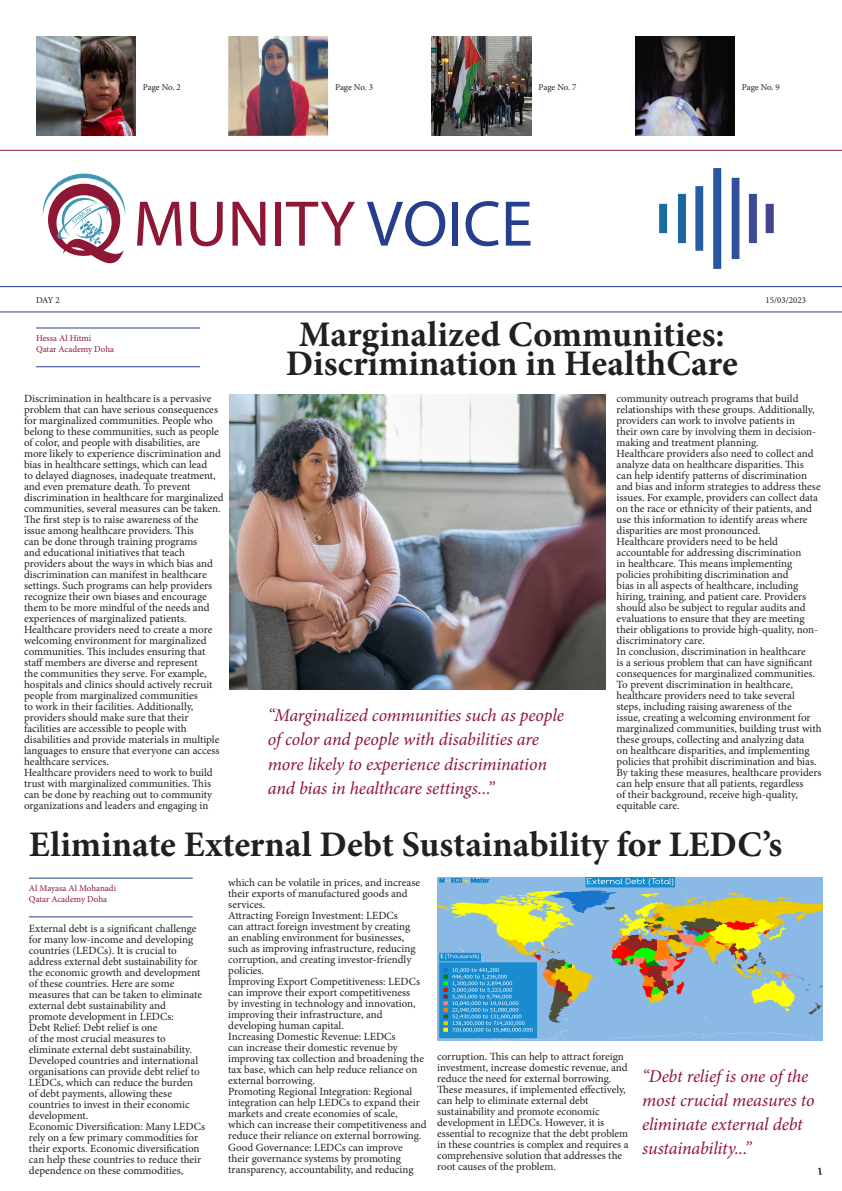
<style>
.page{position:relative;width:842px;height:1191px;background:#fff}
.page>*{position:absolute;margin:0;border:0;box-sizing:border-box;transform-origin:0 0}
.t1{font:65px "Myriad Pro";color:#8e1736}
.t2{font:700 36px/29px "Minion Pro";color:#231f20;text-align:center}
.t3{font:italic 18px/24px "Minion Pro";letter-spacing:-.01em;color:#8e1736}
.t4{font:11px/11px "Minion Pro";color:#231f20}
.t5{font:9px "Minion Pro";color:#8e1736}
.t6{font:9px "Minion Pro";letter-spacing:-.01em;color:#231f20}
.s1{color:#253f8e}
</style>
<div class="page">
<hr style="left:0;top:150px;width:842px;height:1px;background:#8e1736">
<hr style="left:0;top:286px;width:842px;height:1px;background:#253f8e">
<svg style="left:43px;top:174px;width:82px;height:90px"></svg>
<img style="left:36px;top:36px;width:100px;height:100px">
<img style="left:228px;top:36px;width:100px;height:100px">
<img style="left:432px;top:36px;width:99px;height:100px">
<img style="left:635px;top:36px;width:100px;height:100px">
<img style="left:660px;top:168px;width:114px;height:101px">
<hr style="left:0;top:311px;width:842px;height:1px;background:#253f8e">
<hr style="left:36px;top:328px;width:164px;height:1px;background:#253f8e">
<hr style="left:36px;top:366px;width:164px;height:1px;background:#253f8e">
<img style="left:230px;top:394px;width:375px;height:295px">
<img style="left:437px;top:878px;width:385px;height:162px">
<hr style="left:29px;top:878px;width:164px;height:1px;background:#253f8e">
<hr style="left:29px;top:916px;width:164px;height:1px;background:#253f8e">
<p class="t6" style="left:143px;top:81px;width:39px">Page No. 2</p>
<p class="t6" style="left:335px;top:81px;width:39px">Page No. 3</p>
<p class="t6" style="left:539px;top:81px;width:39px">Page No. 7</p>
<p class="t6" style="left:742px;top:81px;width:39px">Page No. 9</p>
<p class="t1" style="left:133px;top:184px;width:401px">MUNITY <span class="s1">VOICE</span></p>
<p class="t6" style="left:36px;top:294px;width:25px">DAY 2</p>
<p class="t6" style="left:765px;top:294px;width:42px">15/03/2023</p>
<p class="t5" style="left:36px;top:332px;width:57px">Hessa Al Hitmi</p>
<p class="t5" style="left:36px;top:343px;width:80px">Qatar Academy Doha</p>
<p class="t4" style="left:24px;top:393px;width:201px">Discrimination in healthcare is a pervasive problem that can have serious consequences for marginalized communities. People who belong to these communities, such as people of color, and people with disabilities, are more likely to experience discrimination and bias in healthcare settings, which can lead<br>to delayed diagnoses, inadequate treatment, and even premature death. To prevent discrimination in healthcare for marginalized communities, several measures can be taken.</p>
<p class="t4" style="left:24px;top:514px;width:190px">The first step is to raise awareness of the issue among healthcare providers. This<br>can be done through training programs and educational initiatives that teach providers about the ways in which bias and discrimination can manifest in healthcare settings. Such programs can help providers recognize their own biases and encourage them to be more mindful of the needs and experiences of marginalized patients.</p>
<p class="t4" style="left:24px;top:624px;width:197px">Healthcare providers need to create a more welcoming environment for marginalized communities. This includes ensuring that staff members are diverse and represent<br>the communities they serve. For example, hospitals and clinics should actively recruit people from marginalized communities<br>to work in their facilities. Additionally, providers should make sure that their facilities are accessible to people with disabilities and provide materials in multiple languages to ensure that everyone can access healthcare services.</p>
<p class="t4" style="left:24px;top:767px;width:190px">Healthcare providers need to work to build trust with marginalized communities. This can be done by reaching out to community organizations and leaders and engaging in</p>
<p class="t2" style="left:286px;top:319px;width:454px">Marginalized Communities:<br>Discrimination in HealthCare</p>
<p class="t4" style="left:617px;top:393px;width:201px">community outreach programs that build relationships with these groups. Additionally, providers can work to involve patients in their own care by involving them in decision&shy;making and treatment planning.</p>
<p class="t4" style="left:617px;top:448px;width:206px">Healthcare providers also need to collect and analyze data on healthcare disparities. This can help identify patterns of discrimination and bias and inform strategies to address these issues. For example, providers can collect data on the race or ethnicity of their patients, and use this information to identify areas where disparities are most pronounced.</p>
<p class="t4" style="left:617px;top:536px;width:203px">Healthcare providers need to be held accountable for addressing discrimination<br>in healthcare. This means implementing policies prohibiting discrimination and<br>bias in all aspects of healthcare, including hiring, training, and patient care. Providers should also be subject to regular audits and evaluations to ensure that they are meeting their obligations to provide high-quality, non&shy;discriminatory care.</p>
<p class="t4" style="left:617px;top:646px;width:207px">In conclusion, discrimination in healthcare<br>is a serious problem that can have significant consequences for marginalized communities.<br>To prevent discrimination in healthcare, healthcare providers need to take several steps, including raising awareness of the<br>issue, creating a welcoming environment for marginalized communities, building trust with these groups, collecting and analyzing data<br>on healthcare disparities, and implementing policies that prohibit discrimination and bias.<br>By taking these measures, healthcare providers can help ensure that all patients, regardless<br>of their background, receive high-quality, equitable care.</p>
<p class="t3" style="left:268px;top:703px;width:298px">“Marginalized communities such as people of color and people with disabilities are more likely to experience discrimination and bias in healthcare settings...”</p>
<p class="t2" style="left:29px;top:829px;width:755px">Eliminate External Debt Sustainability for LEDC’s</p>
<p class="t5" style="left:29px;top:882px;width:89px">Al Mayasa Al Mohanadi</p>
<p class="t5" style="left:29px;top:893px;width:80px">Qatar Academy Doha</p>
<p class="t4" style="left:29px;top:922px;width:175px">External debt is a significant challenge for many low-income and developing countries (LEDCs). It is crucial to address external debt sustainability for the economic growth and development of these countries. Here are some measures that can be taken to eliminate external debt sustainability and promote development in LEDCs:</p>
<p class="t4" style="left:29px;top:1021px;width:172px">Debt Relief: Debt relief is one<br>of the most crucial measures to eliminate external debt sustainability.<br>Developed countries and international organisations can provide debt relief to LEDCs, which can reduce the burden of debt payments, allowing these countries to invest in their economic development.</p>
<p class="t4" style="left:29px;top:1120px;width:178px">Economic Diversification: Many LEDCs rely on a few primary commodities for their exports. Economic diversification can help these countries to reduce their dependence on these commodities,</p>
<p class="t4" style="left:228px;top:877px;width:193px">which can be volatile in prices, and increase their exports of manufactured goods and services.</p>
<p class="t4" style="left:228px;top:910px;width:189px">Attracting Foreign Investment: LEDCs can attract foreign investment by creating an enabling environment for businesses, such as improving infrastructure, reducing corruption, and creating investor-friendly policies.</p>
<p class="t4" style="left:228px;top:976px;width:193px">Improving Export Competitiveness: LEDCs can improve their export competitiveness by investing in technology and innovation, improving their infrastructure, and developing human capital.</p>
<p class="t4" style="left:228px;top:1031px;width:197px">Increasing Domestic Revenue: LEDCs<br>can increase their domestic revenue by improving tax collection and broadening the tax base, which can help reduce reliance on external borrowing.</p>
<p class="t4" style="left:228px;top:1086px;width:200px">Promoting Regional Integration: Regional integration can help LEDCs to expand their markets and create economies of scale, which can increase their competitiveness and reduce their reliance on external borrowing.</p>
<p class="t4" style="left:228px;top:1141px;width:187px">Good Governance: LEDCs can improve their governance systems by promoting transparency, accountability, and reducing</p>
<p class="t4" style="left:437px;top:1051px;width:192px">corruption. This can help to attract foreign investment, increase domestic revenue, and reduce the need for external borrowing.</p>
<p class="t4" style="left:437px;top:1084px;width:193px">These measures, if implemented effectively, can help to eliminate external debt sustainability and promote economic development in LEDCs. However, it is essential to recognize that the debt problem in these countries is complex and requires a comprehensive solution that addresses the root causes of the problem.</p>
<p class="t3" style="left:642px;top:1064px;width:174px">“Debt relief is one of the most crucial measures to eliminate external debt sustainability...”</p>
</div>
